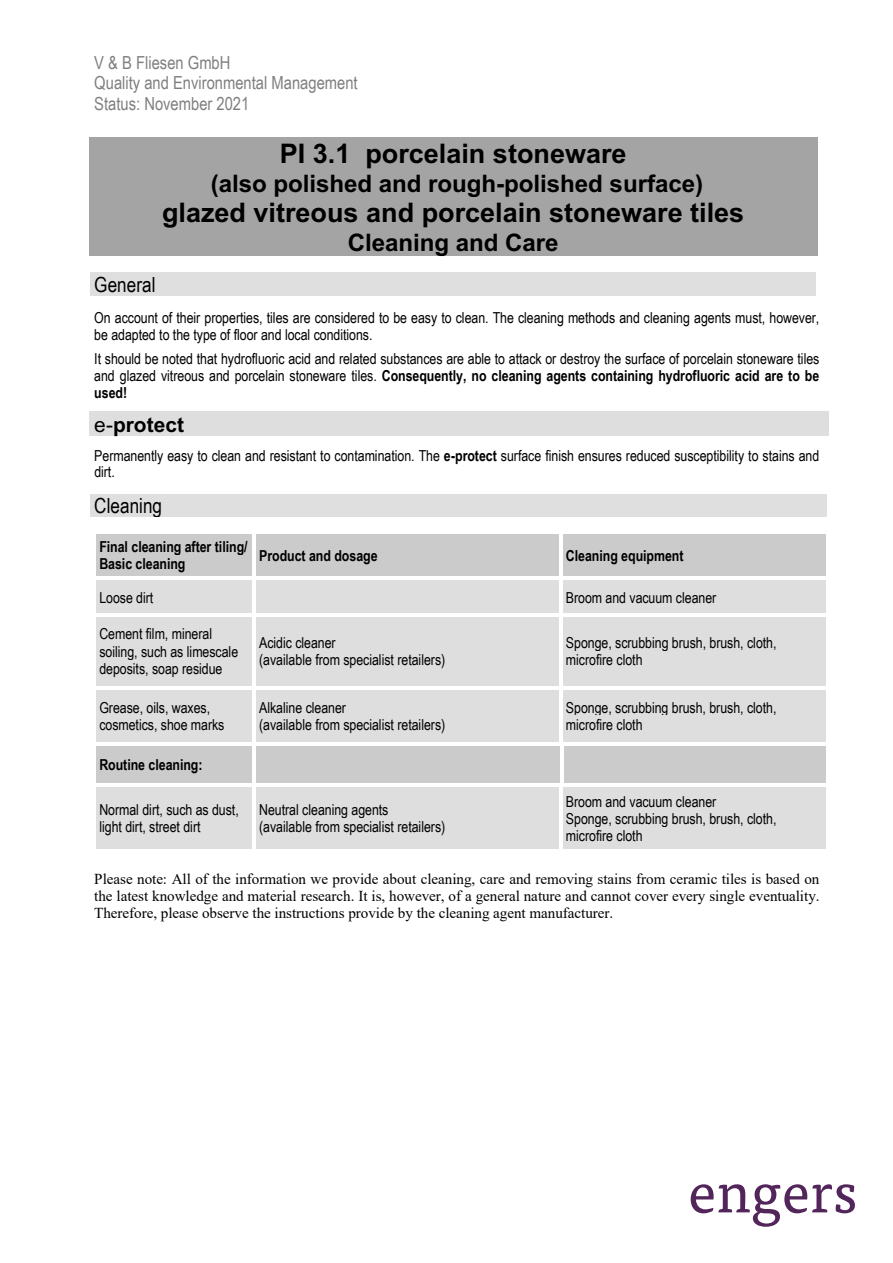
<style>
.page{position:relative;width:893px;height:1263px;background:#fff}
.page>*{position:absolute;margin:0;border:0;box-sizing:border-box;transform-origin:0 0}
.t1{font:700 27px "Arial";color:#000}
.t2{font:700 24.15px "Arial";letter-spacing:-.005em;color:#000}
.t3{font:20.85px "Arial Narrow";color:#000}
.t4{font:700 20.85px "Arial";letter-spacing:.005em;color:#000}
.t5{font:18px/20.5px "Arial Narrow";color:#7f7f7f}
.t6{font:15.15px/17.2px "Arial Narrow";letter-spacing:-.005em;color:#000}
.t7{font:15.15px/17.2px "Times New Roman";letter-spacing:-.005em;color:#000;text-align:justify}
.t8{font:700 15.15px/17.2px "Arial Narrow";letter-spacing:-.005em;color:#000}
.s1{font-weight:700}
.s2{font-weight:400}
</style>
<div class="page">
<div style="left:94px;top:138px;width:718px;height:31px;background:#a4a4a4"></div>
<div style="left:94px;top:169px;width:718px;height:28px;background:#a4a4a4"></div>
<div style="left:94px;top:197px;width:718px;height:31px;background:#a4a4a4"></div>
<div style="left:94px;top:228px;width:718px;height:28px;background:#a4a4a4"></div>
<div style="left:94px;top:272px;width:718px;height:24px;background:#dfdfdf"></div>
<div style="left:94px;top:412px;width:729px;height:24px;background:#dedede"></div>
<div style="left:94px;top:493px;width:729px;height:24px;background:#dfdfdf"></div>
<div style="left:96px;top:534px;width:156px;height:43px;background:#cbcbcb"></div>
<div style="left:256px;top:534px;width:303px;height:43px;background:#cbcbcb"></div>
<div style="left:562px;top:534px;width:264px;height:43px;background:#cbcbcb"></div>
<div style="left:96px;top:580px;width:156px;height:33px;background:#dedede"></div>
<div style="left:256px;top:580px;width:303px;height:33px;background:#dedede"></div>
<div style="left:562px;top:580px;width:264px;height:33px;background:#dedede"></div>
<div style="left:96px;top:616px;width:156px;height:70px;background:#dedede"></div>
<div style="left:256px;top:616px;width:303px;height:70px;background:#dedede"></div>
<div style="left:562px;top:616px;width:264px;height:70px;background:#dedede"></div>
<div style="left:96px;top:689px;width:156px;height:53px;background:#dedede"></div>
<div style="left:256px;top:689px;width:303px;height:53px;background:#dedede"></div>
<div style="left:562px;top:689px;width:264px;height:53px;background:#dedede"></div>
<div style="left:96px;top:745px;width:156px;height:39px;background:#cbcbcb"></div>
<div style="left:256px;top:745px;width:305px;height:39px;background:#cbcbcb"></div>
<div style="left:564px;top:745px;width:262px;height:39px;background:#cbcbcb"></div>
<hr style="left:560px;top:745px;width:3px;height:39px;background:#fff">
<div style="left:96px;top:787px;width:156px;height:62px;background:#dedede"></div>
<div style="left:256px;top:787px;width:303px;height:62px;background:#dedede"></div>
<div style="left:562px;top:787px;width:264px;height:62px;background:#dedede"></div>
<svg style="left:691px;top:1184px;width:164px;height:43px"></svg>
<p class="t5" style="left:94px;top:51px;width:265px">V &amp; B Fliesen GmbH<br>Quality and Environmental Management<br>Status: November 2021</p>
<p class="t1" style="left:280px;top:135px;width:348px">PI 3.1 porcelain stoneware</p>
<p class="t2" style="left:211px;top:166px;width:494px">(also polished and rough-polished surface)</p>
<p class="t1" style="left:162px;top:194px;width:584px">glazed vitreous and porcelain stoneware tiles</p>
<p class="t2" style="left:348px;top:225px;width:212px">Cleaning and Care</p>
<p class="t3" style="left:94px;top:269px;width:63px">General</p>
<p class="t6" style="left:94px;top:308px;width:727px">On account of their properties, tiles are considered to be easy to clean. The cleaning methods and cleaning agents must, however, be adapted to the type of floor and local conditions.</p>
<p class="t6" style="left:94px;top:350px;width:727px;text-align:justify">It should be noted that hydrofluoric acid and related substances are able to attack or destroy the surface of porcelain stoneware tiles and glazed vitreous and porcelain stoneware tiles. <span class="s1">Consequently, no cleaning agents containing hydrofluoric acid are to be used!</span></p>
<p class="t4" style="left:94px;top:410px;width:91px"><span class="s2">e-</span>protect</p>
<p class="t6" style="left:94px;top:446px;width:726px">Permanently easy to clean and resistant to contamination. The <span class="s1">e-protect</span> surface finish ensures reduced susceptibility to stains and dirt.</p>
<p class="t3" style="left:94px;top:490px;width:69px">Cleaning</p>
<p class="t8" style="left:99px;top:537px;width:150px">Final cleaning after tiling/<br>Basic cleaning</p>
<p class="t8" style="left:259px;top:546px;width:120px">Product and dosage</p>
<p class="t8" style="left:566px;top:546px;width:119px">Cleaning equipment</p>
<p class="t6" style="left:99px;top:589px;width:56px">Loose dirt</p>
<p class="t6" style="left:566px;top:589px;width:152px">Broom and vacuum cleaner</p>
<p class="t6" style="left:99px;top:625px;width:140px">Cement film, mineral soiling, such as limescale deposits, soap residue</p>
<p class="t6" style="left:259px;top:633px;width:188px">Acidic cleaner<br>(available from specialist retailers)</p>
<p class="t6" style="left:566px;top:633px;width:212px">Sponge, scrubbing brush, brush, cloth, microfire cloth</p>
<p class="t6" style="left:99px;top:698px;width:127px">Grease, oils, waxes, cosmetics, shoe marks</p>
<p class="t6" style="left:259px;top:698px;width:188px">Alkaline cleaner<br>(available from specialist retailers)</p>
<p class="t6" style="left:566px;top:698px;width:212px">Sponge, scrubbing brush, brush, cloth, microfire cloth</p>
<p class="t8" style="left:99px;top:755px;width:105px">Routine cleaning:</p>
<p class="t6" style="left:99px;top:801px;width:141px">Normal dirt, such as dust, light dirt, street dirt</p>
<p class="t6" style="left:259px;top:801px;width:188px">Neutral cleaning agents<br>(available from specialist retailers)</p>
<p class="t6" style="left:566px;top:792px;width:212px">Broom and vacuum cleaner<br>Sponge, scrubbing brush, brush, cloth, microfire cloth</p>
<p class="t7" style="left:94px;top:870px;width:727px">Please note: All of the information we provide about cleaning, care and removing stains from ceramic tiles is based on the latest knowledge and material research. It is, however, of a general nature and cannot cover every single eventuality.<br>Therefore, please observe the instructions provide by the cleaning agent manufacturer.</p>
</div>
